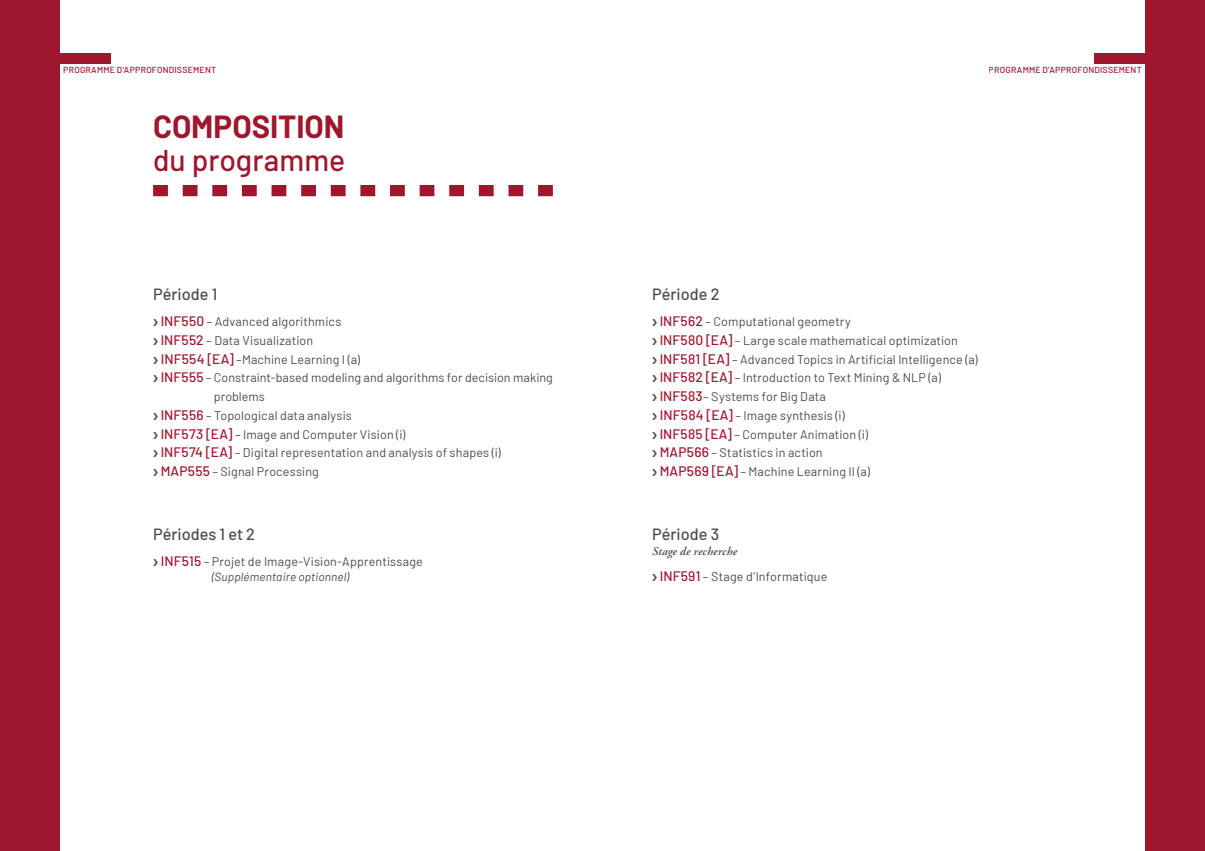
<style>
.page{position:relative;width:1205px;height:851px;background:#fff}
.page>*{position:absolute;margin:0;border:0;box-sizing:border-box;transform-origin:0 0}
.t1{font:700 31.25px "Barlow";color:#9f172e}
.t2{font:500 30px "Barlow";letter-spacing:.005em;color:#9f172e}
.t3{font:500 16.25px "Barlow";color:#4b4c4d}
.t4{font:12.5px/18.8px "Barlow";letter-spacing:.01em;color:#4b4c4d}
.t5{font:italic 11.88px "Barlow";letter-spacing:.01em;color:#4b4c4d}
.t6{font:italic 600 11.88px "Adobe Garamond Pro";letter-spacing:.015em;color:#4b4c4d}
.t7{font:500 8.75px "Barlow";letter-spacing:.025em;color:#9f172e}
.s1{font-weight:500;font-size:13.75px;color:#9f172e}
</style>
<div class="page">
<div style="left:1094px;top:53px;width:111px;height:11px;background:#9f172e"></div>
<div style="left:0;top:53px;width:111px;height:11px;background:#9f172e"></div>
<div style="left:0;top:0;width:60px;height:850px;background:#9f172e"></div>
<div style="left:1144px;top:0;width:61px;height:850px;background:#9f172e"></div>
<svg style="left:153px;top:185px;width:400px;height:11px"></svg>
<p class="t7" style="left:63px;top:64px;width:154px">PROGRAMME D’APPROFONDISSEMENT</p>
<p class="t7" style="left:989px;top:64px;width:154px">PROGRAMME D’APPROFONDISSEMENT</p>
<h1 class="t1" style="left:153px;top:107px;width:193px">COMPOSITION</h1>
<h2 class="t2" style="left:153px;top:142px;width:194px">du programme</h2>
<h3 class="t3" style="left:153px;top:284px;width:66px">Période 1</h3>
<p class="t4" style="left:153px;top:312px;width:190px">❯ <span class="s1">INF550</span> – Advanced algorithmics</p>
<p class="t4" style="left:153px;top:330px;width:162px">❯ <span class="s1">INF552</span> – Data Visualization</p>
<p class="t4" style="left:153px;top:349px;width:209px">❯ <span class="s1">INF554 [EA]</span> –Machine Learning I (a)</p>
<p class="t4" style="left:153px;top:368px;width:401px">❯ <span class="s1">INF555</span> – Constraint-based modeling and algorithms for decision making</p>
<p class="t4" style="left:214px;top:387px;width:53px">problems</p>
<p class="t4" style="left:153px;top:405px;width:200px">❯ <span class="s1">INF556</span> – Topological data analysis</p>
<p class="t4" style="left:153px;top:424px;width:254px">❯ <span class="s1">INF573 [EA]</span> – Image and Computer Vision (i)</p>
<p class="t4" style="left:153px;top:443px;width:349px">❯ <span class="s1">INF574 [EA]</span> – Digital representation and analysis of shapes (i)</p>
<p class="t4" style="left:153px;top:462px;width:167px">❯ <span class="s1">MAP555</span> – Signal Processing</p>
<h3 class="t3" style="left:153px;top:524px;width:104px">Périodes 1 et 2</h3>
<p class="t4" style="left:153px;top:552px;width:271px">❯ <span class="s1">INF515</span> – Projet de Image-Vision-Apprentissage</p>
<p class="t5" style="left:212px;top:569px;width:139px">(Supplémentaire optionnel)</p>
<h3 class="t3" style="left:652px;top:284px;width:69px">Période 2</h3>
<p class="t4" style="left:652px;top:312px;width:327px">❯ <span class="s1">INF562</span> – Computational geometry<br>❯ <span class="s1">INF580 [EA]</span> – Large scale mathematical optimization<br>❯ <span class="s1">INF581 [EA]</span> – Advanced Topics in Artificial Intelligence (a) ❯ <span class="s1">INF582 [EA]</span> – Introduction to Text Mining &amp; NLP (a)<br>❯ <span class="s1">INF583</span>– Systems for Big Data<br>❯ <span class="s1">INF584 [EA]</span> – Image synthesis (i)<br>❯ <span class="s1">INF585 [EA]</span> – Computer Animation (i)<br>❯ <span class="s1">MAP566</span> – Statistics in action<br>❯ <span class="s1">MAP569 [EA]</span> – Machine Learning II (a)</p>
<h3 class="t3" style="left:652px;top:524px;width:69px">Période 3</h3>
<p class="t6" style="left:652px;top:544px;width:86px">Stage de recherche</p>
<p class="t4" style="left:652px;top:567px;width:177px">❯ <span class="s1">INF591</span> – Stage d’Informatique</p>
</div>
